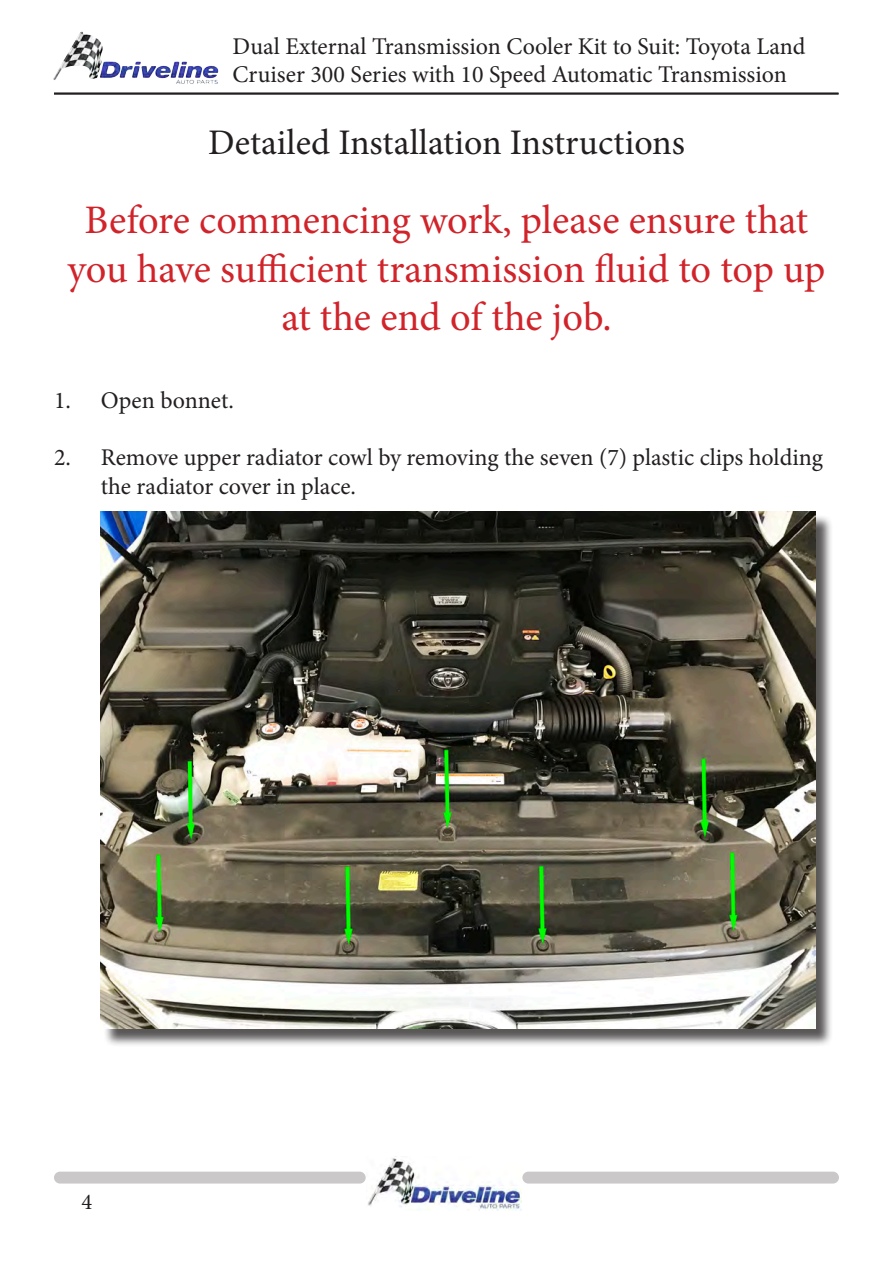
<style>
.page{position:relative;width:893px;height:1263px;background:#fff}
.page>*{position:absolute;margin:0;border:0;box-sizing:border-box;transform-origin:0 0}
.t1{font:40.5px/48.6px "Minion Pro";letter-spacing:-.005em;color:#d1232a;text-align:center}
.t2{font:36px "Minion Pro";color:#231f20}
.t3{font:24px/28.8px "Minion Pro";color:#231f20}
.t4{font:22.5px "Minion Pro";color:#231f20}
</style>
<div class="page">
<div style="left:54px;top:1172px;width:312px;height:11px;background:#cbc8c9;border-radius:6px"></div>
<div style="left:522px;top:1172px;width:317px;height:11px;background:#cbc8c9;border-radius:6px"></div>
<img style="left:368px;top:1158px;width:153px;height:52px">
<img style="left:54px;top:31px;width:165px;height:53px">
<hr style="left:54px;top:93px;width:784px;height:1px;background:#231f20">
<hr style="left:54px;top:94px;width:784px;height:1px;background:#231f20">
<div style="left:103px;top:514px;width:731px;height:533px;background:#231f20;opacity:.75"></div>
<img style="left:101px;top:512px;width:714px;height:516px">
<p class="t3" style="left:233px;top:32px;width:574px">Dual External Transmission Cooler Kit to Suit: Toyota Land<br>Cruiser 300 Series with 10 Speed Automatic Transmission</p>
<p class="t2" style="left:208px;top:118px;width:478px">Detailed Installation Instructions</p>
<p class="t1" style="left:68px;top:196px;width:759px">Before commencing work, please ensure that you have sufficient transmission fluid to top up at the end of the job.</p>
<p class="t3" style="left:54px;top:386px;width:181px">1. Open bonnet.</p>
<p class="t3" style="left:101px;top:443px;width:724px;text-indent:-47px">2. Remove upper radiator cowl by removing the seven (7) plastic clips holding the radiator cover in place.</p>
<p class="t4" style="left:82px;top:1187px;width:12px">4</p>
</div>
